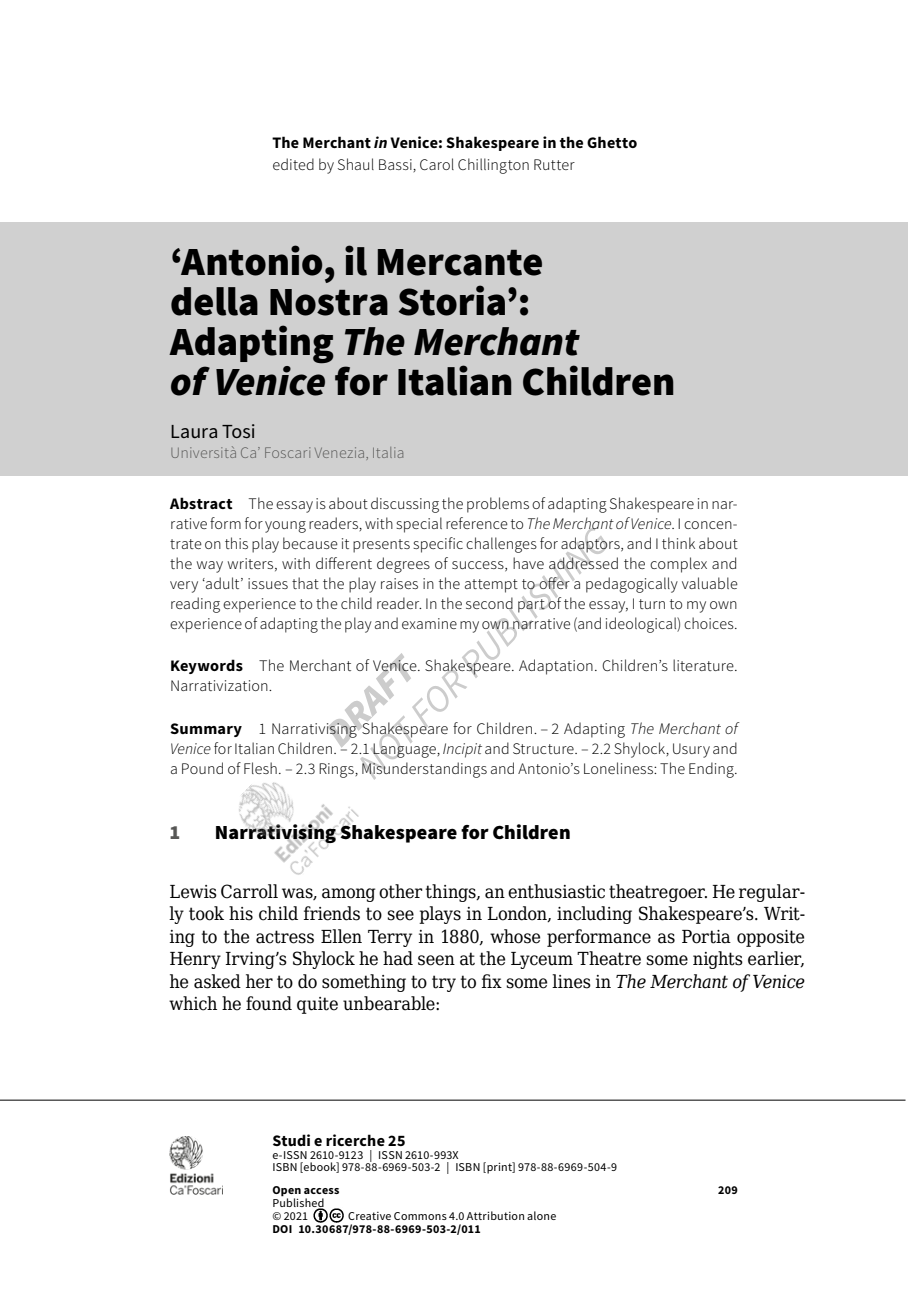
<style>
.page{position:relative;width:908px;height:1304px;background:#fff}
.page>*{position:absolute;margin:0;border:0;box-sizing:border-box;transform-origin:0 0}
.t1{font:900 40px/40px "Source Sans Pro";color:#000}
.t2{font:900 20px "Source Sans Pro";letter-spacing:.005em;color:#000}
.t3{font:20px "Source Sans Pro";letter-spacing:.005em;color:#000}
.t4{font:900 20px "Source Sans Pro";color:#575756}
.t5{font:18px/22.4px "DejaVu Serif Condensed";letter-spacing:-.005em;color:#000;text-align:justify}
.t6{font:300 16px/20px "Source Sans Pro";letter-spacing:.01em;color:#000}
.t7{font:300 16px "Source Sans Pro";letter-spacing:.01em;color:#575756}
.t8{font:700 16px "Source Sans Pro";letter-spacing:.015em;color:#000}
.t9{font:12px/12.4px "Source Sans Pro";letter-spacing:.02em;color:#000}
.t10{font:700 12px "Source Sans Pro";letter-spacing:.025em;color:#000}
.s1{font-weight:700}
.s2{font-weight:700;font-style:italic}
.s3{font-style:italic}
</style>
<div class="page">
<img style="left:313px;top:1208px;width:31px;height:15px">
<img style="left:169px;top:1136px;width:54px;height:59px">
<hr style="left:0;top:1100px;width:905px;height:1px;background:#000">
<div style="left:0;top:223px;width:907px;height:253px;background:#d0d0d0"></div>
<img style="left:238px;top:528px;width:369px;height:347px">
<p class="t6" style="left:272px;top:132px;width:366px;line-height:21.8px"><span class="s1">The Merchant</span> <span class="s2">in</span> <span class="s1">Venice: Shakespeare in the Ghetto </span>edited by Shaul Bassi, Carol Chillington Rutter</p>
<h1 class="t1" style="left:170px;top:241px;width:506px">‘Antonio, il Mercante<br>della Nostra Storia’:<br>Adapting <span class="s3">The Merchant<br>of Venice</span> for Italian Children</h1>
<p class="t3" style="left:170px;top:419px;width:87px">Laura Tosi</p>
<p class="t7" style="left:170px;top:443px;width:236px">Università Ca’ Foscari Venezia, Italia</p>
<p class="t6" style="left:170px;top:493px;width:568px;text-align:justify"><span class="s1">Abstract</span> The essay is about discussing the problems of adapting Shakespeare in nar&shy;rative form for young readers, with special reference to <span class="s3">The Merchant of Venice</span>. I concen&shy;trate on this play because it presents specific challenges for adaptors, and I think about the way writers, with different degrees of success, have addressed the complex and very ‘adult’ issues that the play raises in the attempt to offer a pedagogically valuable reading experience to the child reader. In the second part of the essay, I turn to my own experience of adapting the play and examine my own narrative (and ideological) choices.</p>
<p class="t6" style="left:170px;top:656px;width:568px"><span class="s1">Keywords</span> The Merchant of Venice. Shakespeare. Adaptation. Children’s literature.<br>Narrativization.</p>
<p class="t6" style="left:170px;top:719px;width:568px;text-align:justify"><span class="s1">Summary</span> 1 Narrativising Shakespeare for Children. – 2 Adapting <span class="s3">The Merchant of Venice</span> for Italian Children. – 2.1 Language, <span class="s3">Incipit</span> and Structure. – 2.2 Shylock, Usury and a Pound of Flesh. – 2.3 Rings, Misunderstandings and Antonio’s Loneliness: The Ending.</p>
<p class="t4" style="left:169px;top:818px;width:12px">1</p>
<p class="t2" style="left:215px;top:818px;width:357px">Narrativising Shakespeare for Children</p>
<p class="t5" style="left:169px;top:880px;width:636px">Lewis Carroll was, among other things, an enthusiastic theatregoer. He regular&shy;ly took his child friends to see plays in London, including Shakespeare’s. Writ&shy;ing to the actress Ellen Terry in 1880, whose performance as Portia opposite Henry Irving’s Shylock he had seen at the Lyceum Theatre some nights earlier, he asked her to do something to try to fix some lines in <span class="s3">The Merchant of Venice </span>which he found quite unbearable:</p>
<p class="t8" style="left:272px;top:1130px;width:135px">Studi e ricerche 25</p>
<p class="t9" style="left:272px;top:1149px;width:346px">e-ISSN 2610-9123 | ISSN 2610-993X<br>ISBN [ebook] 978-88-6969-503-2 | ISBN [print] 978-88-6969-504-9</p>
<p class="t10" style="left:272px;top:1182px;width:69px">Open access</p>
<p class="t10" style="left:717px;top:1182px;width:21px">209</p>
<p class="t9" style="left:272px;top:1197px;width:54px;line-height:13px">Published © 2021</p>
<p class="t9" style="left:348px;top:1210px;width:209px">Creative Commons 4.0 Attribution alone</p>
<p class="t10" style="left:272px;top:1221px;width:210px">DOI 10.30687/978-88-6969-503-2/011</p>
</div>
